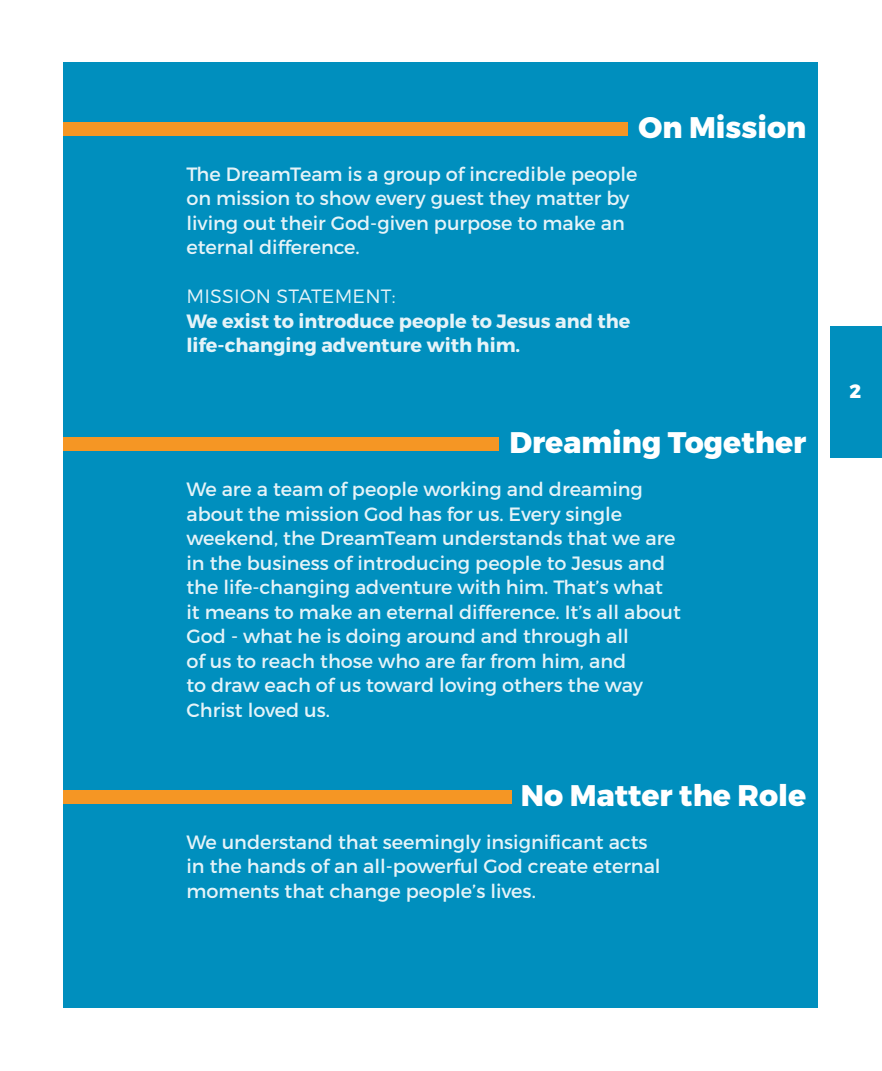
<style>
.page{position:relative;width:882px;height:1071px;background:#fff}
.page>*{position:absolute;margin:0;border:0;box-sizing:border-box;transform-origin:0 0}
.t1{font:800 29.75px "Montserrat";color:#fff}
.t2{font:19.25px/24.5px "Montserrat";color:#fff}
.t3{font:700 19.25px/24.5px "Montserrat";color:#fff}
.t4{font:300 19.25px "Montserrat";letter-spacing:.01em;color:#fff}
.t5{font:800 19.25px "Montserrat";color:#fff}
</style>
<div class="page">
<div style="left:63px;top:62px;width:754px;height:946px;background:#008fbe"></div>
<div style="left:831px;top:326px;width:51px;height:132px;background:#008fbe"></div>
<div style="left:63px;top:438px;width:436px;height:13px;background:#f59624"></div>
<div style="left:63px;top:122px;width:564px;height:14px;background:#f59624"></div>
<div style="left:63px;top:790px;width:449px;height:13px;background:#f59624"></div>
<p class="t1" style="left:639px;top:109px;width:169px">On Mission</p>
<p class="t2" style="left:186px;top:162px;width:453px">The DreamTeam is a group of incredible people on mission to show every guest they matter by living out their God-given purpose to make an eternal difference.</p>
<p class="t4" style="left:187px;top:285px;width:210px">MISSION STATEMENT:</p>
<p class="t3" style="left:186px;top:309px;width:445px">We exist to introduce people to Jesus and the life-changing adventure with him.</p>
<p class="t1" style="left:509px;top:424px;width:298px">Dreaming Together</p>
<p class="t2" style="left:186px;top:477px;width:496px">We are a team of people working and dreaming about the mission God has for us. Every single weekend, the DreamTeam understands that we are in the business of introducing people to Jesus and the life-changing adventure with him. That’s what<br>it means to make an eternal difference. It’s all about God - what he is doing around and through all<br>of us to reach those who are far from him, and<br>to draw each of us toward loving others the way Christ loved us.</p>
<p class="t1" style="left:521px;top:777px;width:287px">No Matter the Role</p>
<p class="t2" style="left:186px;top:829px;width:476px">We understand that seemingly insignificant acts in the hands of an all-powerful God create eternal moments that change people’s lives.</p>
<p class="t5" style="left:849px;top:379px;width:13px">2</p>
</div>
